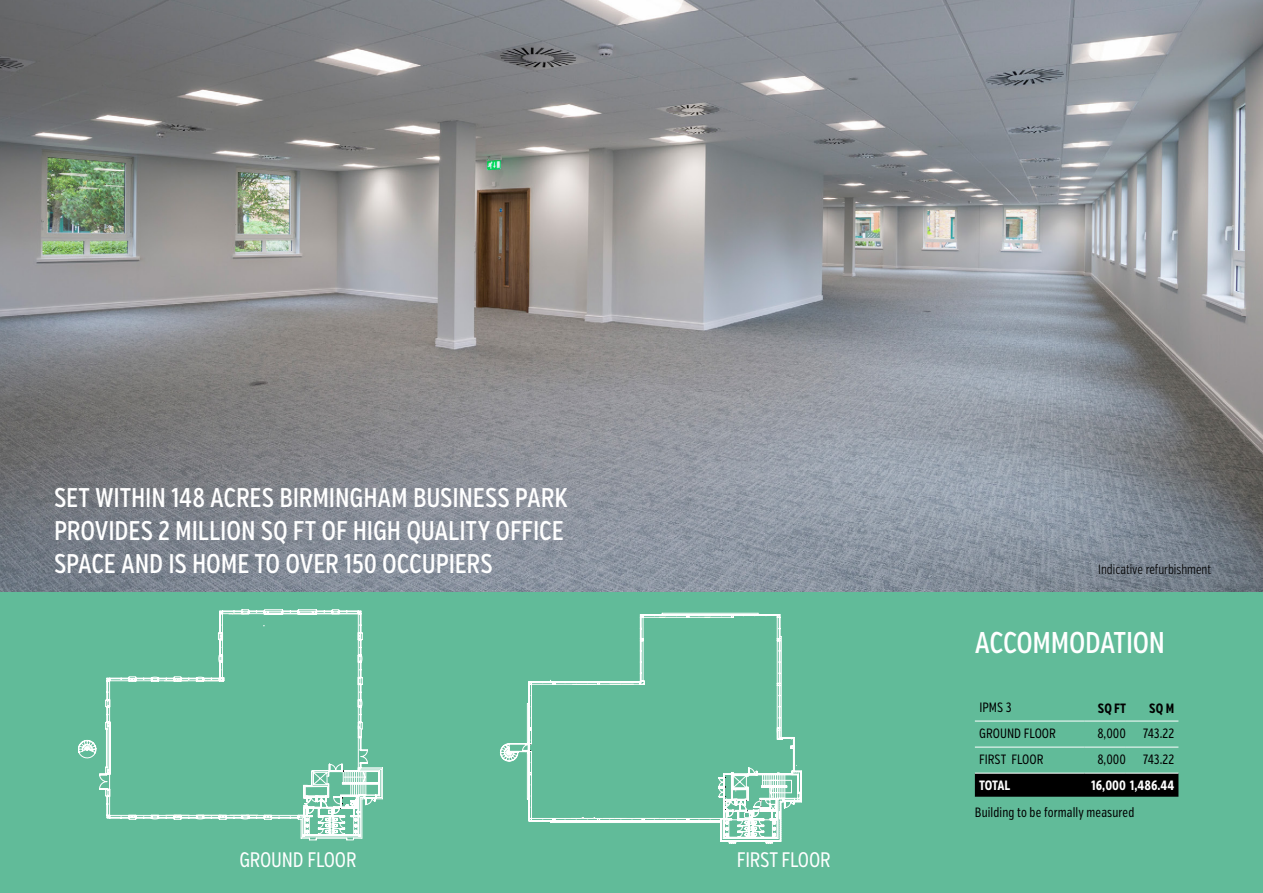
<style>
.page{position:relative;width:1263px;height:893px;background:#fff}
.page>*{position:absolute;margin:0;border:0;box-sizing:border-box;transform-origin:0 0}
.t1{font:500 30px "Verb Comp";letter-spacing:-.01em;color:#fff}
.t2{font:500 27px/33px "Verb Comp";letter-spacing:-.005em;color:#fff}
.t3{font:21px "Verb Comp";letter-spacing:-.01em;color:#fff}
.t4{font:13.5px "Verb Comp";color:#000}
.t5{font:300 13.5px "Verb Comp";color:#000}
.t6{font:700 13.5px "Verb Comp";color:#fff}
.t7{font:700 13.5px "Verb Comp";color:#000}
</style>
<div class="page">
<img style="left:0;top:0;width:1263px;height:592px">
<div style="left:0;top:592px;width:1263px;height:301px;background:#61bb99"></div>
<div style="left:975px;top:774px;width:203px;height:23px;background:#000"></div>
<hr style="left:975px;top:721px;width:109px;height:1px;background:#fff">
<hr style="left:1084px;top:721px;width:42px;height:1px;background:#fff">
<hr style="left:1126px;top:721px;width:52px;height:1px;background:#fff">
<hr style="left:975px;top:747px;width:109px;height:1px;background:#fff">
<hr style="left:1084px;top:747px;width:42px;height:1px;background:#fff">
<hr style="left:1126px;top:747px;width:52px;height:1px;background:#fff">
<hr style="left:975px;top:773px;width:109px;height:1px;background:#fff">
<hr style="left:1084px;top:773px;width:42px;height:1px;background:#fff">
<hr style="left:1126px;top:773px;width:52px;height:1px;background:#fff">
<img style="left:1262px;top:0;width:1px;height:287px">
<svg style="left:78px;top:676px;width:118px;height:144px"></svg>
<svg style="left:165px;top:815px;width:25px;height:1px"></svg>
<svg style="left:164px;top:680px;width:24px;height:1px"></svg>
<svg style="left:196px;top:610px;width:187px;height:230px"></svg>
<svg style="left:489px;top:591px;width:363px;height:253px"></svg>
<p class="t2" style="left:54px;top:482px;width:515px">SET WITHIN 148 ACRES BIRMINGHAM BUSINESS PARK<br>PROVIDES 2 MILLION SQ FT OF HIGH QUALITY OFFICE<br>SPACE AND IS HOME TO OVER 150 OCCUPIERS</p>
<p class="t3" style="left:239px;top:847px;width:119px">GROUND FLOOR</p>
<p class="t3" style="left:737px;top:847px;width:95px">FIRST FLOOR</p>
<p class="t5" style="left:1098px;top:561px;width:115px">Indicative refurbishment</p>
<p class="t1" style="left:975px;top:625px;width:192px">ACCOMMODATION</p>
<p class="t4" style="left:979px;top:699px;width:34px">IPMS 3</p>
<p class="t7" style="left:1098px;top:701px;width:30px">SQ FT</p>
<p class="t7" style="left:1149px;top:701px;width:26px">SQ M</p>
<p class="t4" style="left:979px;top:726px;width:78px">GROUND FLOOR</p>
<p class="t4" style="left:1097px;top:726px;width:30px">8,000</p>
<p class="t4" style="left:1143px;top:726px;width:33px">743.22</p>
<p class="t4" style="left:979px;top:752px;width:66px">FIRST FLOOR</p>
<p class="t4" style="left:1097px;top:752px;width:30px">8,000</p>
<p class="t4" style="left:1143px;top:752px;width:33px">743.22</p>
<p class="t6" style="left:979px;top:778px;width:33px">TOTAL</p>
<p class="t6" style="left:1091px;top:778px;width:84px">16,000 1,486.44</p>
<p class="t4" style="left:975px;top:804px;width:161px">Building to be formally measured</p>
</div>
